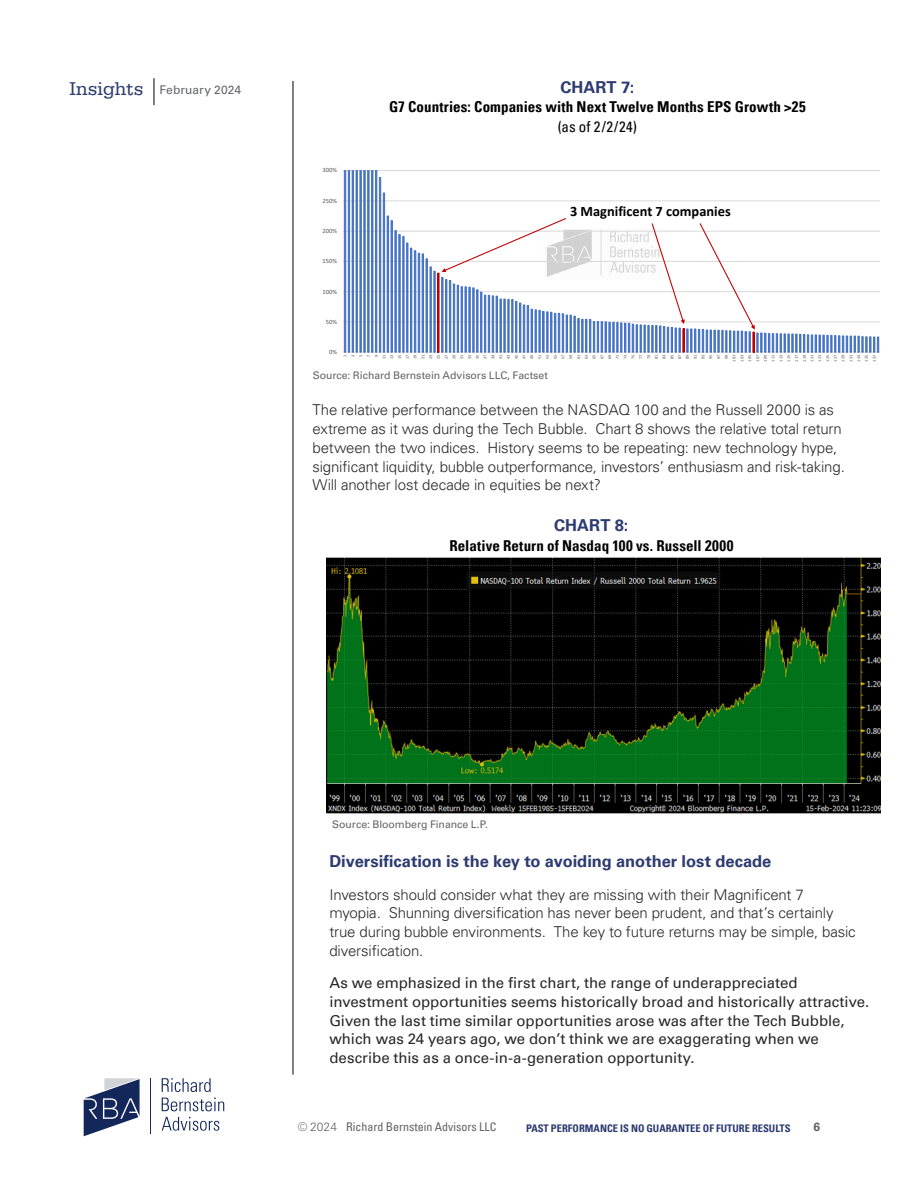
<style>
.page{position:relative;width:918px;height:1188px;background:#fff}
.page>*{position:absolute;margin:0;border:0;box-sizing:border-box;transform-origin:0 0}
.Body_Universe_45_10_12_5{font:700 16.5px "Univers LT Pro 65";color:#2d3b70}
.Body_Universe_45_10_12_5-2{font:300 15px/18.8px "Univers LT Pro 45";letter-spacing:-.01em;color:#292829}
.Body_Universe_45_10_12_5-3{font:15px/18.8px "Univers LT Pro 55 Roman";color:#292829}
.t1{font:700 condensed 15px "Univers LT Pro";letter-spacing:.01em;color:#000}
.t2{font:condensed 15px "Univers LT Pro";color:#000}
.t3{font:700 14.4px "Calibri";color:#000}
.t4{font:condensed 12px "Univers LT Pro";color:#636466}
.t5{font:12px "Univers LT Pro 55 Roman";letter-spacing:.01em;color:#636466}
.t6{font:700 12px "Univers LT Pro 65";color:#636466}
.t7{font:10.5px "Univers LT Pro 55 Roman";color:#636466}
.t8{font:700 condensed 10.5px "Univers LT Pro";color:#2d3b70}
.t9{font:6.45px "Calibri";color:#595959}
.t10{font:4.35px/7.8px "Calibri";letter-spacing:-.005em;color:#595959;text-align:right}
.s1{font-family:"Serifa Std";font-size:19.5px;color:#2d3b70}
.s2{font-family:"Univers LT Pro 45";font-weight:300;font-stretch:normal}
</style>
<div class="page">
<hr style="left:293px;top:81px;width:1px;height:994px;background:#000">
<svg style="left:154px;top:78px;width:1px;height:27px"></svg>
<svg style="left:84px;top:1078px;width:56px;height:58px"></svg>
<hr style="left:151px;top:1078px;width:1px;height:55px;background:#13275b">
<svg style="left:162px;top:1117px;width:57px;height:14px"></svg>
<svg style="left:162px;top:1078px;width:49px;height:14px"></svg>
<svg style="left:162px;top:1098px;width:62px;height:13px"></svg>
<img style="left:326px;top:557px;width:554px;height:257px">
<hr style="left:343px;top:352px;width:537px;height:1px;background:#d9d9d9">
<hr style="left:343px;top:322px;width:537px;height:1px;background:#d9d9d9">
<hr style="left:343px;top:291px;width:537px;height:1px;background:#d9d9d9">
<hr style="left:343px;top:261px;width:537px;height:1px;background:#d9d9d9">
<hr style="left:343px;top:231px;width:537px;height:1px;background:#d9d9d9">
<hr style="left:343px;top:201px;width:537px;height:1px;background:#d9d9d9">
<hr style="left:343px;top:170px;width:537px;height:1px;background:#d9d9d9">
<svg style="left:344px;top:171px;width:535px;height:182px"></svg>
<svg style="left:442px;top:217px;width:125px;height:55px"></svg>
<svg style="left:651px;top:222px;width:34px;height:130px"></svg>
<svg style="left:699px;top:222px;width:56px;height:130px"></svg>
<p class="t5" style="left:70px;top:82px;width:173px"><span class="s1">Insights</span> February 2024</p>
<p class="Body_Universe_45_10_12_5" style="left:560px;top:76px;width:75px">CHART 7:</p>
<p class="t1" style="left:389px;top:98px;width:418px">G7 Countries: Companies with Next Twelve Months EPS Growth &gt;25</p>
<p class="t2" style="left:558px;top:117px;width:81px">(as of 2/2/24)</p>
<p class="t9" style="left:323px;top:166px;width:16px">300%</p>
<p class="t9" style="left:323px;top:196px;width:16px">250%</p>
<p class="t9" style="left:323px;top:226px;width:16px">200%</p>
<p class="t9" style="left:323px;top:257px;width:16px">150%</p>
<p class="t9" style="left:323px;top:287px;width:16px">100%</p>
<p class="t9" style="left:326px;top:317px;width:13px">50%</p>
<p class="t3" style="left:570px;top:201px;width:162px">3 Magnificent 7 companies</p>
<p class="t9" style="left:329px;top:347px;width:9px">0%</p>
<p class="t10" style="left:341px;top:362px;width:8px;rotate:-90deg">1<br>3<br>5<br>7<br>9<br>11<br>13<br>15<br>17<br>19<br>21<br>23<br>25<br>27<br>29<br>31<br>33<br>35<br>37<br>39<br>41<br>43<br>45<br>47<br>49<br>51<br>53<br>55<br>57<br>59<br>61<br>63<br>65<br>67<br>69<br>71<br>73<br>75<br>77<br>79<br>81<br>83<br>85<br>87<br>89<br>91<br>93<br>95<br>97<br>99<br>101<br>103<br>105<br>107<br>109<br>111<br>113<br>115<br>117<br>119<br>121<br>123<br>125<br>127<br>129<br>131<br>133<br>135<br>137</p>
<p class="t7" style="left:313px;top:368px;width:237px">Source: Richard Bernstein Advisors LLC, Factset</p>
<p class="Body_Universe_45_10_12_5-2" style="left:312px;top:400px;width:534px">The relative performance between the NASDAQ 100 and the Russell 2000 is as extreme as it was during the Tech Bubble. Chart 8 shows the relative total return between the two indices. History seems to be repeating: new technology hype, significant liquidity, bubble outperformance, investors’ enthusiasm and risk-taking.<br>Will another lost decade in equities be next?</p>
<p class="Body_Universe_45_10_12_5" style="left:554px;top:514px;width:76px">CHART 8:</p>
<p class="t1" style="left:449px;top:536px;width:285px">Relative Return of Nasdaq 100 vs. Russell 2000</p>
<p class="t7" style="left:332px;top:817px;width:157px">Source: Bloomberg Finance L.P.</p>
<p class="Body_Universe_45_10_12_5" style="left:329px;top:850px;width:444px">Diversification is the key to avoiding another lost decade</p>
<p class="Body_Universe_45_10_12_5-2" style="left:329px;top:885px;width:528px">Investors should consider what they are missing with their Magnificent 7 myopia. Shunning diversification has never been prudent, and that’s certainly true during bubble environments. The key to future returns may be simple, basic diversification.</p>
<p class="Body_Universe_45_10_12_5-3" style="left:329px;top:973px;width:541px">As we emphasized in the first chart, the range of underappreciated investment opportunities seems historically broad and historically attractive.<br>Given the last time similar opportunities arose was after the Tech Bubble, which was 24 years ago, we don’t think we are exaggerating when we describe this as a once-in-a-generation opportunity.</p>
<p class="t4" style="left:298px;top:1119px;width:200px"><span class="s2">© 2024</span> Richard Bernstein Advisors LLC</p>
<p class="t8" style="left:526px;top:1122px;width:266px">PAST PERFORMANCE IS NO GUARANTEE OF FUTURE RESULTS</p>
<p class="t6" style="left:814px;top:1118px;width:8px">6</p>
</div>
